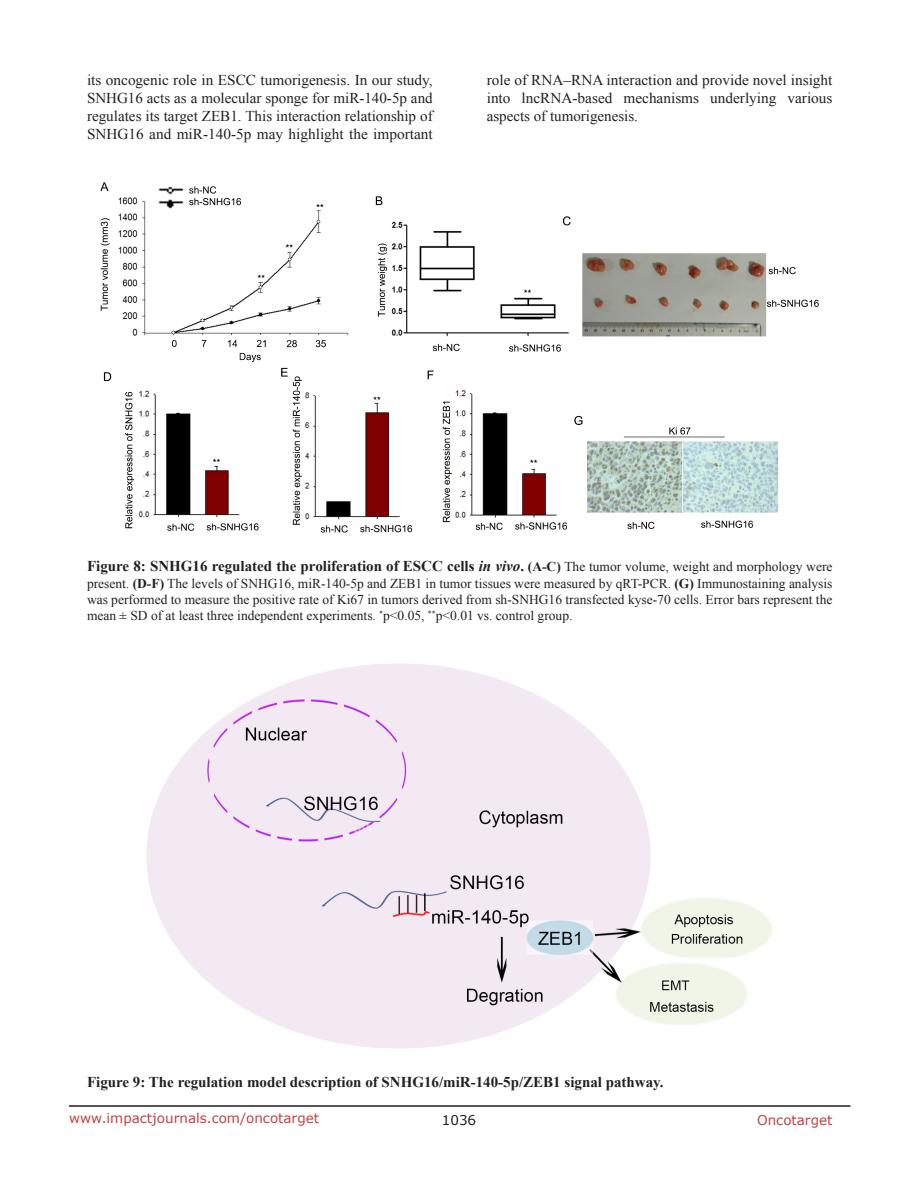
<style>
.page{position:relative;width:918px;height:1188px;background:#fff}
.page>*{position:absolute;margin:0;border:0;box-sizing:border-box;transform-origin:0 0}
.BodyText{font:15px/18px "Times New Roman";color:#231f20;text-align:justify}
.figuretext{font:700 15px "Times New Roman";color:#231f20}
.figuretext-2{font:13.5px/16.2px "Times New Roman";color:#231f20;text-align:justify}
.t1{font:13.5px "Verdana";color:#c24141}
.t2{font:13.5px "Verdana";color:#231f20}
.s1{font-style:italic}
.s2{font-size:13.5px}
.s3{font-weight:400;font-size:13.5px}
.s4{font-weight:700}
</style>
<div class="page">
<hr style="left:69px;top:1105px;width:781px;height:2px;background:#231f20">
<img style="left:100px;top:182px;width:719px;height:351px">
<img style="left:146px;top:663px;width:626px;height:386px">
<p class="BodyText" style="left:87px;top:71px;width:347px">its oncogenic role in ESCC tumorigenesis. In our study, SNHG16 acts as a molecular sponge for miR-140-5p and regulates its target ZEB1. This interaction relationship of SNHG16 and miR-140-5p may highlight the important</p>
<p class="BodyText" style="left:487px;top:71px;width:347px">role of RNA–RNA interaction and provide novel insight into lncRNA-based mechanisms underlying various aspects of tumorigenesis.</p>
<p class="figuretext" style="left:87px;top:556px;width:747px">Figure 8: SNHG16 regulated the proliferation of ESCC cells <span class="s1">in vivo</span>. <span class="s2">(A-C)</span> <span class="s3">The tumor volume, weight and morphology were</span></p>
<p class="figuretext-2" style="left:87px;top:575px;width:747px">present. <span class="s4">(D-F)</span> The levels of SNHG16, miR-140-5p and ZEB1 in tumor tissues were measured by qRT-PCR. <span class="s4">(G)</span> Immunostaining analysis was performed to measure the positive rate of Ki67 in tumors derived from sh-SNHG16 transfected kyse-70 cells. Error bars represent the mean ± SD of at least three independent experiments. <sup>*</sup>p&lt;0.05, <sup>**</sup>p&lt;0.01 vs. control group.</p>
<p class="figuretext" style="left:87px;top:1072px;width:578px">Figure 9: The regulation model description of SNHG16/miR-140-5p/ZEB1 signal pathway.</p>
<p class="t1" style="left:69px;top:1109px;width:252px">www.impactjournals.com/oncotarget</p>
<p class="t2" style="left:442px;top:1111px;width:36px">1036</p>
<p class="t1" style="left:757px;top:1111px;width:77px">Oncotarget</p>
</div>
